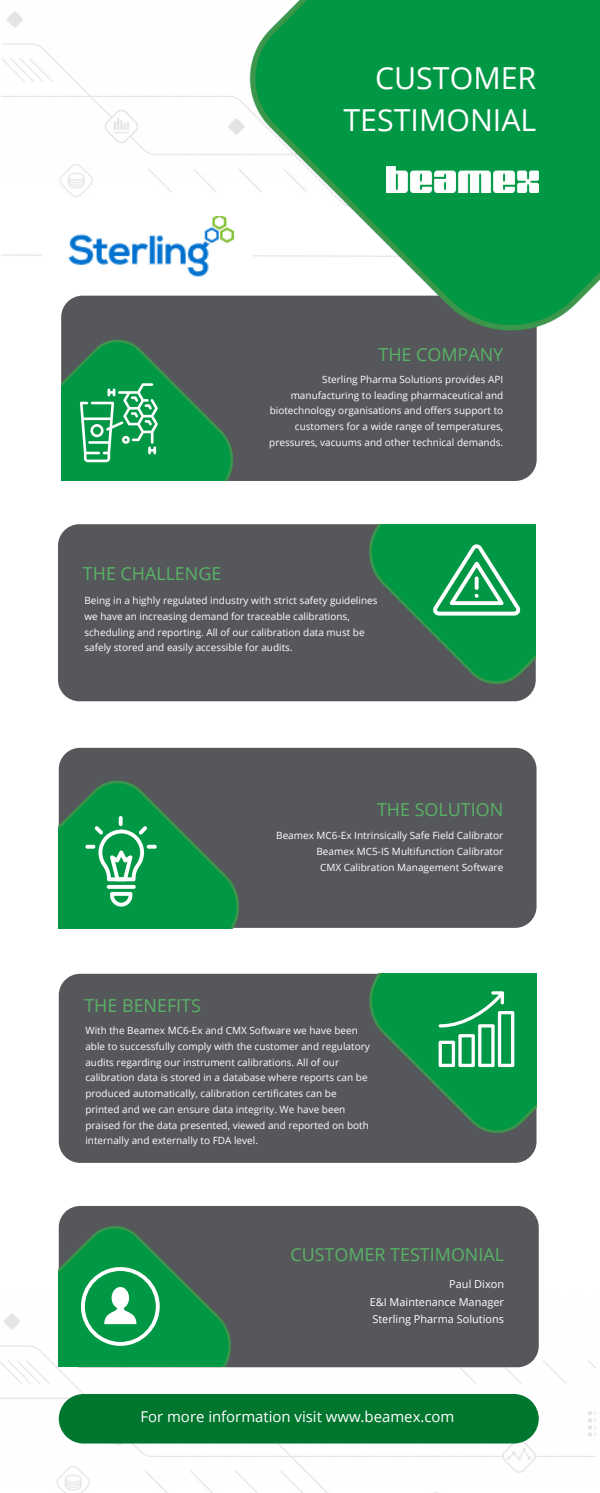
<style>
.page{position:relative;width:600px;height:1493px;background:#fff}
.page>*{position:absolute;margin:0;border:0;box-sizing:border-box;transform-origin:0 0}
.t1{font:30.3px/41.8px "Open Sans";color:#fff;text-align:right}
.t2{font:17.9px "Open Sans";color:#59b366}
.t3{font:14.9px "Open Sans";color:#fff}
.t4{font:10.9px/17.2px "Open Sans";color:#fff;text-align:justify}
.t5{font:10px/15.8px "Open Sans";color:#fff;text-align:right}
</style>
<div class="page">
<img style="left:181px;top:0;width:419px;height:702px">
<div style="left:58px;top:524px;width:478px;height:177px;background:#55575b;border-radius:21px"></div>
<img style="left:0;top:884px;width:595px;height:608px">
<div style="left:59px;top:748px;width:478px;height:180px;background:#55575b;border-radius:21px"></div>
<div style="left:59px;top:973px;width:478px;height:189px;background:#55575b;border-radius:21px"></div>
<div style="left:59px;top:1206px;width:480px;height:161px;background:#55575b;border-radius:21px"></div>
<img style="left:59px;top:686px;width:201px;height:242px">
<img style="left:61px;top:140px;width:191px;height:340px">
<img style="left:325px;top:524px;width:211px;height:178px">
<img style="left:59px;top:1145px;width:191px;height:221px">
<img style="left:326px;top:973px;width:211px;height:211px">
<img style="left:386px;top:166px;width:153px;height:27px">
<svg style="left:439px;top:991px;width:75px;height:76px;background:#45b477"></svg>
<svg style="left:119px;top:816px;width:4px;height:10px"></svg>
<svg style="left:107px;top:885px;width:29px;height:4px"></svg>
<svg style="left:110px;top:892px;width:22px;height:14px"></svg>
<svg style="left:85px;top:826px;width:72px;height:55px;background:#3eb171"></svg>
<svg style="left:433px;top:544px;width:88px;height:71px;background:#3db070"></svg>
<svg style="left:80px;top:383px;width:78px;height:79px"></svg>
<svg style="left:81px;top:1267px;width:79px;height:78px;background:#41b273"></svg>
<div style="left:59px;top:1394px;width:480px;height:49px;background:#00762f"></div>
<img style="left:61px;top:216px;width:192px;height:62px">
<h1 class="t1" style="left:344px;top:56px;width:194px">CUSTOMER<br>TESTIMONIAL</h1>
<h2 class="t2" style="left:378px;top:341px;width:126px">THE COMPANY</h2>
<h2 class="t2" style="left:83px;top:561px;width:140px">THE CHALLENGE</h2>
<p class="t5" style="left:269px;top:371px;width:236px">Sterling Pharma Solutions provides API manufacturing to leading pharmaceutical and biotechnology organisations and offers support to customers for a wide range of temperatures, pressures, vacuums and other technical demands.</p>
<p class="t5" style="left:84px;top:592px;width:295px;text-align:left">Being in a highly regulated industry with strict safety guidelines we have an increasing demand for traceable calibrations, scheduling and reporting. All of our calibration data must be safely stored and easily accessible for audits.</p>
<h2 class="t2" style="left:377px;top:797px;width:128px">THE SOLUTION</h2>
<h2 class="t2" style="left:84px;top:993px;width:118px">THE BENEFITS</h2>
<p class="t5" style="left:276px;top:827px;width:229px">Beamex MC6-Ex Intrinsically Safe Field Calibrator<br>Beamex MC5-IS Multifunction Calibrator<br>CMX Calibration Management Software</p>
<p class="t5" style="left:85px;top:1022px;width:286px;text-align:left">With the Beamex MC6-Ex and CMX Software we have been able to successfully comply with the customer and regulatory audits regarding our instrument calibrations. All of our calibration data is stored in a database where reports can be produced automatically, calibration certificates can be printed and we can ensure data integrity. We have been praised for the data presented, viewed and reported on both internally and externally to FDA level.</p>
<h2 class="t2" style="left:290px;top:1241px;width:215px">CUSTOMER TESTIMONIAL</h2>
<p class="t4" style="left:370px;top:1275px;width:136px;text-indent:80px">Paul Dixon E&amp;I Maintenance Manager Sterling Pharma Solutions</p>
<h3 class="t3" style="left:140px;top:1406px;width:316px">For more information visit www.beamex.com</h3>
</div>
